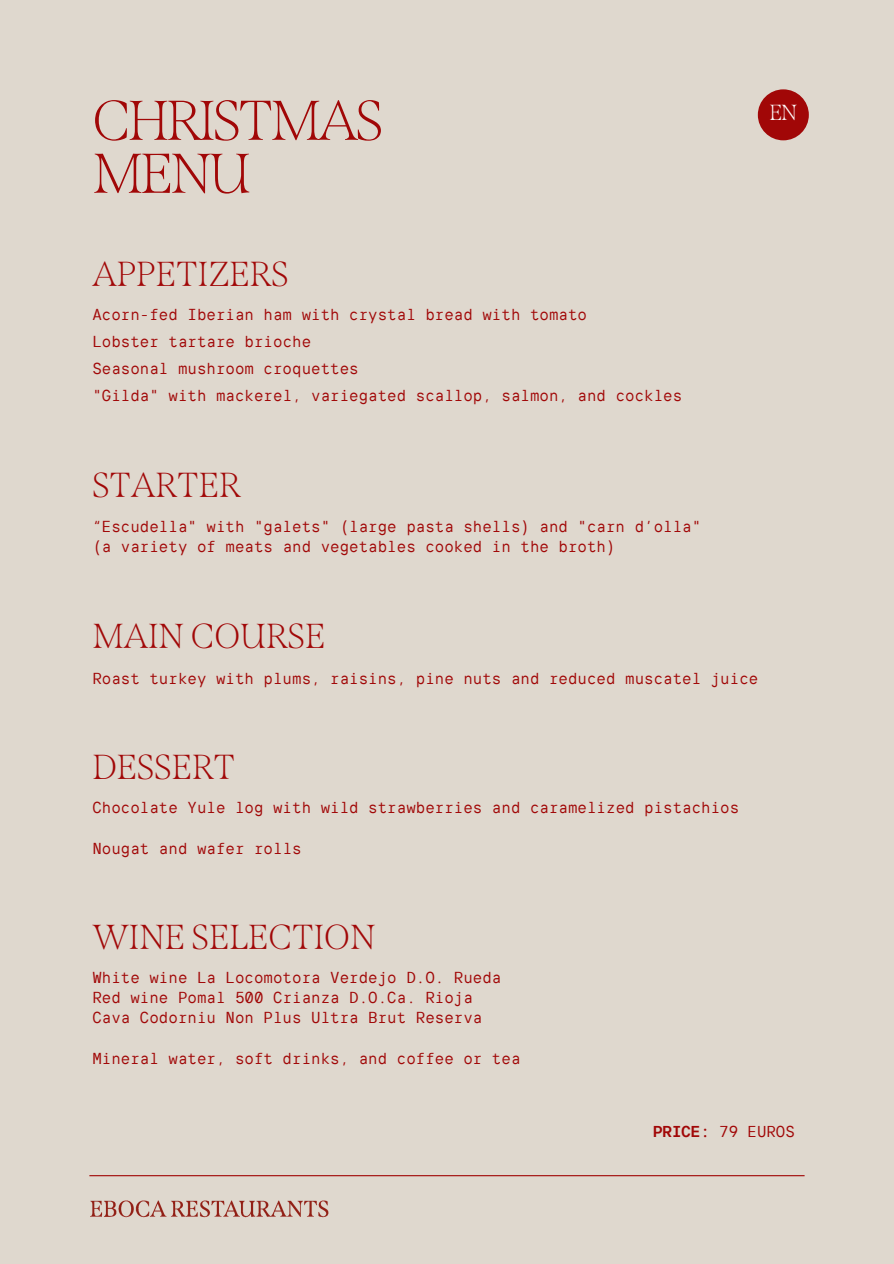
<style>
.page{position:relative;width:894px;height:1264px;background:#fff}
.page>*{position:absolute;margin:0;border:0;box-sizing:border-box;transform-origin:0 0}
.t1{font:100 56.1px/52.9px "Span";letter-spacing:-.05em;color:#a10707}
.t2{font:100 34.65px "Span";color:#a10707}
.t3{font:100 21.75px "Span";color:#fff}
.t4{font:15.9px/27px "TT Interphases Mono";color:#a10707}
.t5{font:15.75px "TT Interphases Mono";color:#a10707}
.s1{font-weight:700}
</style>
<div class="page">
<div style="left:0;top:0;width:893px;height:1263px;background:#dfd8ce"></div>
<hr style="left:89px;top:1175px;width:715px;height:1px;background:#a10707">
<img style="left:90px;top:1200px;width:239px;height:18px">
<svg style="left:757px;top:89px;width:51px;height:51px;fill:#a10707"></svg>
<h1 class="t1" style="left:92px;top:95px;width:292px">CHRISTMAS<br>MENU</h1>
<h3 class="t3" style="left:769px;top:100px;width:29px">EN</h3>
<h2 class="t2" style="left:92px;top:254px;width:198px">APPETIZERS</h2>
<p class="t4" style="left:92px;top:301px;width:591px">Acorn-fed Iberian ham with crystal bread with tomato<br>Lobster tartare brioche<br>Seasonal mushroom croquettes<br>"Gilda" with mackerel, variegated scallop, salmon, and cockles</p>
<h2 class="t2" style="left:92px;top:464px;width:150px">STARTER</h2>
<p class="t4" style="left:92px;top:516px;width:610px;line-height:20.2px">“Escudella" with "galets" (large pasta shells) and "carn d’olla" (a variety of meats and vegetables cooked in the broth)</p>
<h2 class="t2" style="left:92px;top:615px;width:234px">MAIN COURSE</h2>
<p class="t4" style="left:92px;top:664px;width:667px">Roast turkey with plums, raisins, pine nuts and reduced muscatel juice</p>
<h2 class="t2" style="left:92px;top:746px;width:144px">DESSERT</h2>
<p class="t4" style="left:92px;top:793px;width:648px">Chocolate Yule log with wild strawberries and caramelized pistachios</p>
<p class="t4" style="left:92px;top:834px;width:211px">Nougat and wafer rolls</p>
<h2 class="t2" style="left:92px;top:916px;width:285px">WINE SELECTION</h2>
<p class="t4" style="left:92px;top:967px;width:410px;line-height:20.2px">White wine La Locomotora Verdejo D.O. Rueda<br>Red wine Pomal 500 Crianza D.O.Ca. Rioja<br>Cava Codorniu Non Plus Ultra Brut Reserva</p>
<p class="t4" style="left:92px;top:1044px;width:429px">Mineral water, soft drinks, and coffee or tea</p>
<p class="t5" style="left:653px;top:1121px;width:143px"><span class="s1">PRICE:</span> 79 EUROS</p>
</div>
